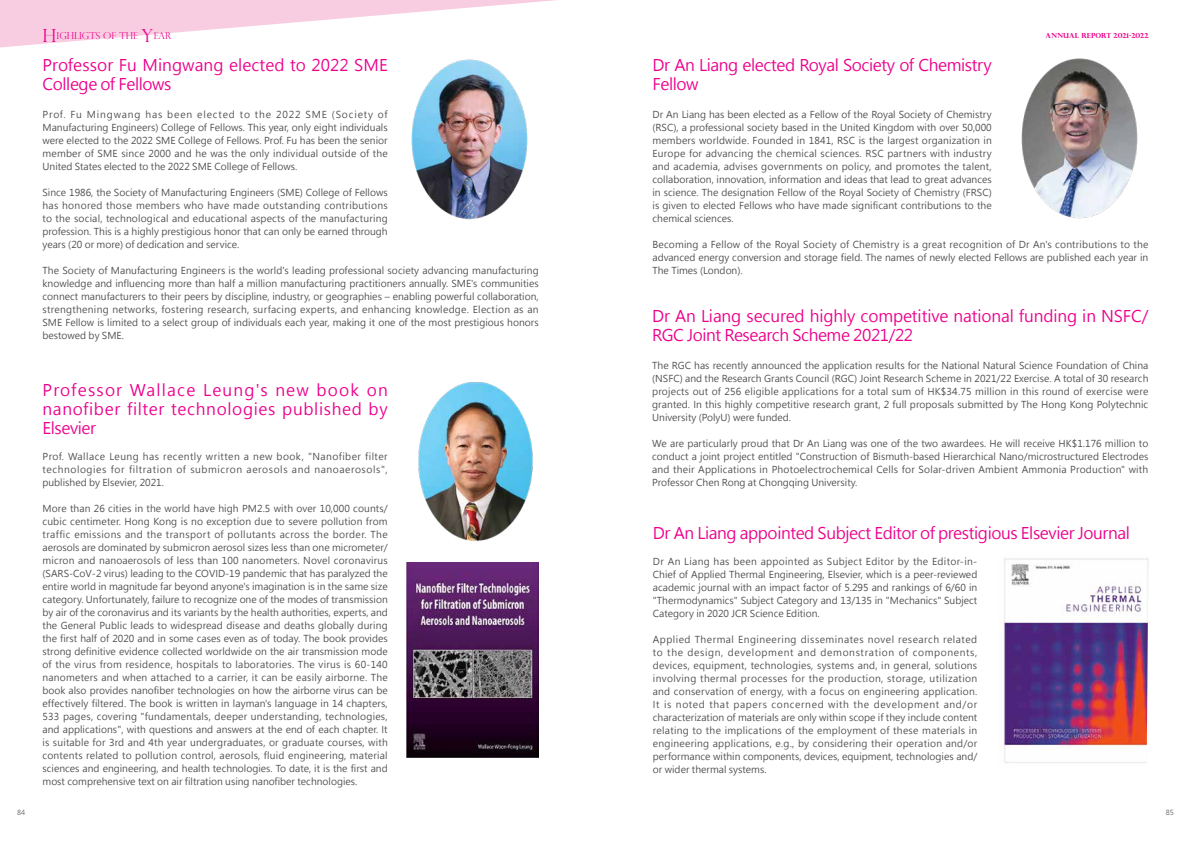
<style>
.page{position:relative;width:1191px;height:842px;background:#fff}
.page>*{position:absolute;margin:0;border:0;box-sizing:border-box;transform-origin:0 0}
.t1{font:16px/19.2px "Microsoft Jheng Hei";letter-spacing:-.025em;color:#ec008c}
.t2{font:16px/19.2px "Microsoft Jheng Hei";letter-spacing:.005em;color:#ec008c}
.t3{font:9.5px/13px "Microsoft Jheng Hei";color:#4d4d4f;text-align:justify}
.t4{font:300 9.5px "Perpetua Titling";color:#ec008c}
.t5{font:700 7px "Perpetua Titling";color:#ec008c}
.t6{font:7px "Microsoft Jheng Hei";color:#6d6e71}
.s1{font-size:18px}
</style>
<div class="page">
<svg style="left:0;top:0;width:557px;height:48px"></svg>
<img style="left:411px;top:59px;width:117px;height:161px">
<img style="left:406px;top:562px;width:133px;height:195px">
<img style="left:418px;top:382px;width:115px;height:160px">
<img style="left:1021px;top:58px;width:117px;height:161px">
<img style="left:1003px;top:558px;width:145px;height:205px">
<p class="t4" style="left:43px;top:30px;width:130px"><span class="s1">H</span>IGHLIGTS OF THE <span class="s1">Y</span>EAR</p>
<p class="t5" style="left:1045px;top:31px;width:104px">ANNUAL REPORT 2021-2022</p>
<h1 class="t2" style="left:43px;top:55px;width:347px">Professor Fu Mingwang elected to 2022 SME<br>College of Fellows</h1>
<p class="t3" style="left:43px;top:108px;width:347px">Prof. Fu Mingwang has been elected to the 2022 SME (Society of Manufacturing Engineers) College of Fellows. This year, only eight individuals were elected to the 2022 SME College of Fellows. Prof. Fu has been the senior member of SME since 2000 and he was the only individual outside of the United States elected to the 2022 SME College of Fellows.</p>
<p class="t3" style="left:43px;top:186px;width:347px">Since 1986, the Society of Manufacturing Engineers (SME) College of Fellows has honored those members who have made outstanding contributions to the social, technological and educational aspects of the manufacturing profession. This is a highly prestigious honor that can only be earned through years (20 or more) of dedication and service.</p>
<p class="t3" style="left:43px;top:264px;width:498px">The Society of Manufacturing Engineers is the world's leading professional society advancing manufacturing knowledge and influencing more than half a million manufacturing practitioners annually. SME's communities connect manufacturers to their peers by discipline, industry, or geographies – enabling powerful collaboration, strengthening networks, fostering research, surfacing experts, and enhancing knowledge. Election as an SME Fellow is limited to a select group of individuals each year, making it one of the most prestigious honors bestowed by SME.</p>
<h1 class="t1" style="left:43px;top:380px;width:347px;text-align:justify">Professor Wallace Leung's new book on nanofiber filter technologies published by Elsevier</h1>
<p class="t3" style="left:43px;top:450px;width:347px">Prof. Wallace Leung has recently written a new book, "Nanofiber filter technologies for filtration of submicron aerosols and nanoaerosols", published by Elsevier, 2021.</p>
<p class="t3" style="left:43px;top:502px;width:347px">More than 26 cities in the world have high PM2.5 with over 10,000 counts/ cubic centimeter. Hong Kong is no exception due to severe pollution from traffic emissions and the transport of pollutants across the border. The aerosols are dominated by submicron aerosol sizes less than one micrometer/ micron and nanoaerosols of less than 100 nanometers. Novel coronavirus (SARS-CoV-2 virus) leading to the COVID-19 pandemic that has paralyzed the entire world in magnitude far beyond anyone's imagination is in the same size category. Unfortunately, failure to recognize one of the modes of transmission by air of the coronavirus and its variants by the health authorities, experts, and the General Public leads to widespread disease and deaths globally during the first half of 2020 and in some cases even as of today. The book provides strong definitive evidence collected worldwide on the air transmission mode of the virus from residence, hospitals to laboratories. The virus is 60-140 nanometers and when attached to a carrier, it can be easily airborne. The book also provides nanofiber technologies on how the airborne virus can be effectively filtered. The book is written in layman's language in 14 chapters, 533 pages, covering "fundamentals, deeper understanding, technologies, and applications", with questions and answers at the end of each chapter. It is suitable for 3rd and 4th year undergraduates, or graduate courses, with contents related to pollution control, aerosols, fluid engineering, material sciences and engineering, and health technologies. To date, it is the first and most comprehensive text on air filtration using nanofiber technologies.</p>
<h1 class="t1" style="left:652px;top:55px;width:341px">Dr An Liang elected Royal Society of Chemistry<br>Fellow</h1>
<p class="t3" style="left:652px;top:108px;width:341px">Dr An Liang has been elected as a Fellow of the Royal Society of Chemistry (RSC), a professional society based in the United Kingdom with over 50,000 members worldwide. Founded in 1841, RSC is the largest organization in Europe for advancing the chemical sciences. RSC partners with industry and academia, advises governments on policy, and promotes the talent, collaboration, innovation, information and ideas that lead to great advances in science. The designation Fellow of the Royal Society of Chemistry (FRSC) is given to elected Fellows who have made significant contributions to the chemical sciences.</p>
<p class="t3" style="left:652px;top:238px;width:497px">Becoming a Fellow of the Royal Society of Chemistry is a great recognition of Dr An's contributions to the advanced energy conversion and storage field. The names of newly elected Fellows are published each year in The Times (London).</p>
<h1 class="t1" style="left:652px;top:307px;width:498px">Dr An Liang secured highly competitive national funding in NSFC/<br>RGC Joint Research Scheme 2021/22</h1>
<p class="t3" style="left:652px;top:359px;width:498px">The RGC has recently announced the application results for the National Natural Science Foundation of China (NSFC) and the Research Grants Council (RGC) Joint Research Scheme in 2021/22 Exercise. A total of 30 research projects out of 256 eligible applications for a total sum of HK$34.75 million in this round of exercise were granted. In this highly competitive research grant, 2 full proposals submitted by The Hong Kong Polytechnic University (PolyU) were funded.</p>
<p class="t3" style="left:652px;top:437px;width:498px">We are particularly proud that Dr An Liang was one of the two awardees. He will receive HK$1.176 million to conduct a joint project entitled "Construction of Bismuth-based Hierarchical Nano/microstructured Electrodes and their Applications in Photoelectrochemical Cells for Solar-driven Ambient Ammonia Production" with Professor Chen Rong at Chongqing University.</p>
<h1 class="t1" style="left:653px;top:523px;width:478px">Dr An Liang appointed Subject Editor of prestigious Elsevier Journal</h1>
<p class="t3" style="left:653px;top:555px;width:326px">Dr An Liang has been appointed as Subject Editor by the Editor-in-Chief of Applied Thermal Engineering, Elsevier, which is a peer-reviewed academic journal with an impact factor of 5.295 and rankings of 6/60 in "Thermodynamics" Subject Category and 13/135 in "Mechanics" Subject Category in 2020 JCR Science Edition.</p>
<p class="t3" style="left:653px;top:633px;width:326px">Applied Thermal Engineering disseminates novel research related to the design, development and demonstration of components, devices, equipment, technologies, systems and, in general, solutions involving thermal processes for the production, storage, utilization and conservation of energy, with a focus on engineering application.<br>It is noted that papers concerned with the development and/or characterization of materials are only within scope if they include content relating to the implications of the employment of these materials in engineering applications, e.g., by considering their operation and/or performance within components, devices, equipment, technologies and/ or wider thermal systems.</p>
<p class="t6" style="left:17px;top:808px;width:10px">84</p>
<p class="t6" style="left:1165px;top:808px;width:10px">85</p>
</div>
